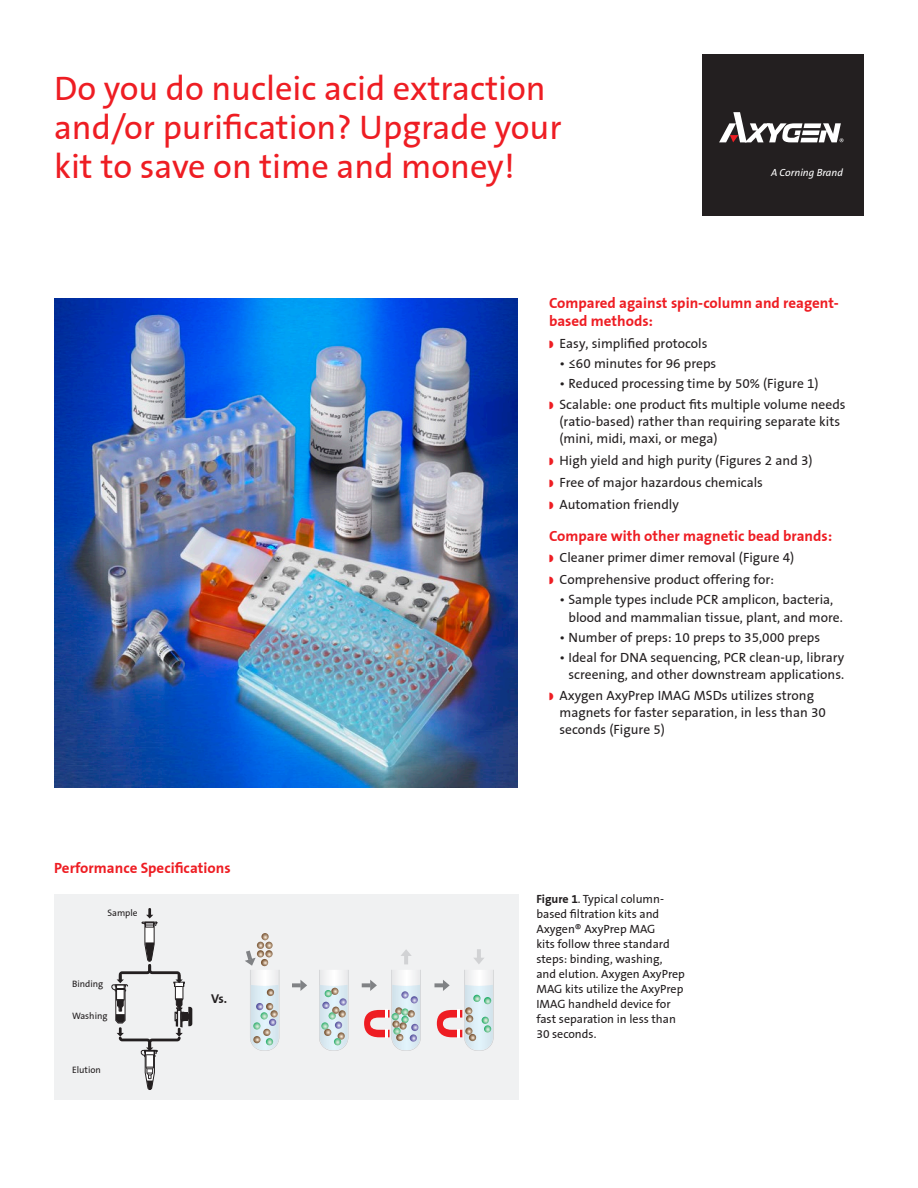
<style>
.page{position:relative;width:918px;height:1188px;background:#fff}
.page>*{position:absolute;margin:0;border:0;box-sizing:border-box;transform-origin:0 0}
.t1{font:34.5px/39px "Corning Sans";color:#ee1d23}
.A_Head{font:700 15px/18px "Corning Sans";color:#ee1d23}
.Bullet_sub{font:13.5px/17.2px "Corning Sans";color:#231f20}
.B_Head{font:700 12.9px "Corning Sans";color:#231f20}
.t2{font:12px/15px "Corning Sans";color:#231f20}
.t3{font:italic 10.35px "Corning Sans";color:#fff}
.t4{font:9.45px "Corning Sans";color:#231f20}
.s1{color:#ee1d23}
.s2{font-weight:700}
</style>
<div class="page">
<div style="left:702px;top:54px;width:162px;height:162px;background:#231f20"></div>
<svg style="left:719px;top:112px;width:124px;height:30px"></svg>
<img style="left:54px;top:299px;width:463px;height:489px">
<div style="left:54px;top:894px;width:464px;height:206px;background:#f0f1f2"></div>
<svg style="left:111px;top:908px;width:81px;height:182px"></svg>
<svg style="left:292px;top:980px;width:15px;height:11px"></svg>
<svg style="left:401px;top:949px;width:11px;height:15px"></svg>
<svg style="left:474px;top:949px;width:10px;height:15px"></svg>
<svg style="left:245px;top:933px;width:34px;height:118px"></svg>
<svg style="left:319px;top:970px;width:29px;height:81px"></svg>
<svg style="left:362px;top:970px;width:59px;height:81px"></svg>
<svg style="left:434px;top:970px;width:60px;height:81px"></svg>
<p class="t1" style="left:54px;top:69px;width:509px">Do you do nucleic acid extraction and/or purification? Upgrade your kit to save on time and money!</p>
<p class="t3" style="left:771px;top:167px;width:73px">A Corning Brand</p>
<p class="A_Head" style="left:54px;top:859px;width:178px">Performance Specifications</p>
<p class="t4" style="left:107px;top:907px;width:32px">Sample</p>
<p class="t4" style="left:72px;top:978px;width:33px">Binding</p>
<p class="t4" style="left:72px;top:1010px;width:37px">Washing</p>
<p class="t4" style="left:72px;top:1064px;width:30px">Elution</p>
<p class="B_Head" style="left:211px;top:991px;width:18px">Vs.</p>
<p class="A_Head" style="left:549px;top:294px;width:291px">Compared against spin-column and reagent&shy;based methods:</p>
<p class="Bullet_sub" style="left:549px;top:335px;width:160px"><span class="s1">◗</span> Easy, simplified protocols</p>
<p class="Bullet_sub" style="left:560px;top:355px;width:158px">• ≤60 minutes for 96 preps</p>
<p class="Bullet_sub" style="left:560px;top:375px;width:261px">• Reduced processing time by 50% (Figure 1)</p>
<p class="Bullet_sub" style="left:560px;top:395px;width:288px;text-indent:-10px"><span class="s1">◗</span> Scalable: one product fits multiple volume needs (ratio-based) rather than requiring separate kits (mini, midi, maxi, or mega)</p>
<p class="Bullet_sub" style="left:549px;top:452px;width:265px"><span class="s1">◗</span> High yield and high purity (Figures 2 and 3)</p>
<p class="Bullet_sub" style="left:549px;top:473px;width:216px"><span class="s1">◗</span> Free of major hazardous chemicals</p>
<p class="Bullet_sub" style="left:549px;top:496px;width:131px"><span class="s1">◗</span> Automation friendly</p>
<p class="A_Head" style="left:549px;top:527px;width:285px">Compare with other magnetic bead brands:</p>
<p class="Bullet_sub" style="left:549px;top:549px;width:247px"><span class="s1">◗</span> Cleaner primer dimer removal (Figure 4)</p>
<p class="Bullet_sub" style="left:549px;top:571px;width:227px"><span class="s1">◗</span> Comprehensive product offering for:</p>
<p class="Bullet_sub" style="left:568px;top:591px;width:276px;text-indent:-9px">• Sample types include PCR amplicon, bacteria, blood and mammalian tissue, plant, and more.</p>
<p class="Bullet_sub" style="left:560px;top:629px;width:262px">• Number of preps: 10 preps to 35,000 preps</p>
<p class="Bullet_sub" style="left:560px;top:649px;width:286px;text-align:right">• Ideal for DNA sequencing, PCR clean-up, library screening, and other downstream applications.</p>
<p class="Bullet_sub" style="left:560px;top:686px;width:268px;text-indent:-10px"><span class="s1">◗</span> Axygen AxyPrep IMAG MSDs utilizes strong magnets for faster separation, in less than 30 seconds (Figure 5)</p>
<p class="t2" style="left:536px;top:892px;width:150px"><span class="s2">Figure 1</span>. Typical column&shy;based filtration kits and<br>Axygen® AxyPrep MAG<br>kits follow three standard steps: binding, washing, and elution. Axygen AxyPrep<br>MAG kits utilize the AxyPrep<br>IMAG handheld device for fast separation in less than<br>30 seconds.</p>
</div>
